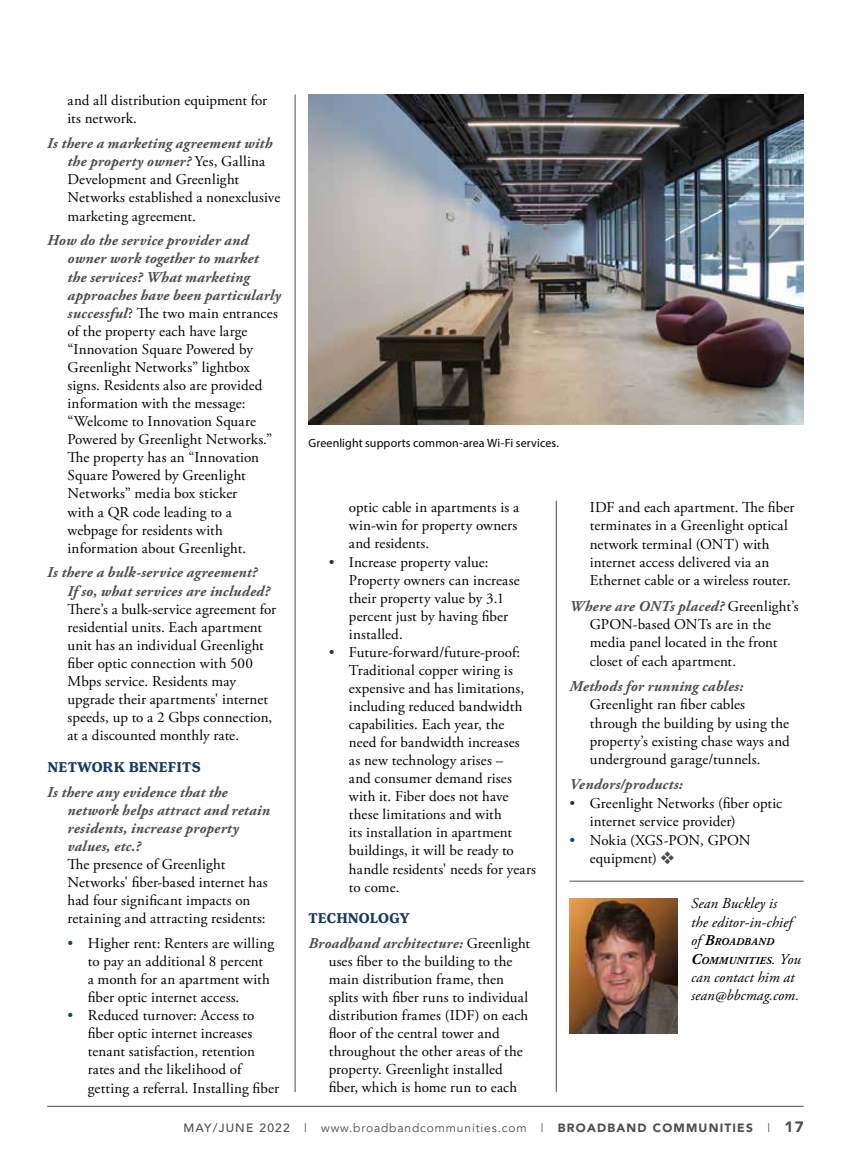
<style>
.page{position:relative;width:851px;height:1161px;background:#fff}
.page>*{position:absolute;margin:0;border:0;box-sizing:border-box;transform-origin:0 0}
.t1{font:15px/18.1px "Adobe Garamond Pro";letter-spacing:.01em;color:#000}
.t2{font:italic 700 15px/18.1px "Adobe Garamond Pro";letter-spacing:.015em;color:#4d4d4f}
.t3{font:italic 15px/18.3px "Adobe Garamond Pro";letter-spacing:.005em;color:#000}
.t4{font:700 15px "Henriette";letter-spacing:.005em;color:#173a64}
.t5{font:12px "Avenir";letter-spacing:.07em;color:#4d4d4f}
.t6{font:12px "Myriad Pro";letter-spacing:.01em;color:#000}
.t7{font:italic 700 10.5px/18.5px "Adobe Garamond Pro";letter-spacing:.025em;color:#000}
.s1{font-weight:700;font-style:italic;color:#4d4d4f}
.s2{color:#173a64}
.s3{color:#4d4d4f}
.s4{font-weight:400;font-size:15px}
.s5{font-size:15px}
.s6{font-weight:500}
.s7{font-weight:900}
.s8{font-weight:900;font-size:15px}
</style>
<div class="page">
<hr style="left:47px;top:1106px;width:756px;height:1px;background:#4d4d4f">
<hr style="left:556px;top:501px;width:1px;height:591px;background:#4d4d4f">
<hr style="left:295px;top:94px;width:1px;height:998px;background:#4d4d4f">
<hr style="left:569px;top:881px;width:234px;height:1px;background:#4d4d4f">
<img style="left:569px;top:899px;width:108px;height:135px">
<img style="left:308px;top:94px;width:495px;height:331px">
<p class="t1" style="left:68px;top:92px;width:201px">and all distribution equipment for its network.</p>
<p class="t1" style="left:68px;top:135px;width:214px;text-indent:-20px"><span class="s1">Is there a marketing agreement with the property owner?</span> Yes, Gallina<br>Development and Greenlight<br>Networks established a nonexclusive marketing agreement.</p>
<p class="t1" style="left:68px;top:232px;width:215px;text-indent:-20px"><span class="s1">How do the service provider and owner work together to market the services? What marketing approaches have been particularly successful</span>? The two main entrances of the property each have large “Innovation Square Powered by<br>Greenlight Networks” lightbox signs. Residents also are provided information with the message: “Welcome to Innovation Square<br>Powered by Greenlight Networks.”<br>The property has an “Innovation<br>Square Powered by Greenlight<br>Networks” media box sticker<br>with a QR code leading to a webpage for residents with information about Greenlight.</p>
<p class="t2" style="left:68px;top:564px;width:203px;text-indent:-20px">Is there a bulk-service agreement?<br>If so, what services are included?</p>
<p class="t1" style="left:68px;top:600px;width:210px">There’s a bulk-service agreement for residential units. Each apartment unit has an individual Greenlight fiber optic connection with 500<br>Mbps service. Residents may upgrade their apartments' internet speeds, up to a 2 Gbps connection, at a discounted monthly rate.</p>
<p class="t4" style="left:47px;top:758px;width:155px">NETWORK BENEFITS</p>
<p class="t2" style="left:68px;top:783px;width:204px;text-indent:-20px">Is there any evidence that the network helps attract and retain residents, increase property values, etc.?</p>
<p class="t1" style="left:68px;top:856px;width:202px">The presence of Greenlight Networks' fiber-based internet has had four significant impacts on retaining and attracting residents:</p>
<p class="t1" style="left:88px;top:935px;width:188px;text-indent:-20px"><span class="s2">•</span> Higher rent: Renters are willing to pay an additional 8 percent<br>a month for an apartment with fiber optic internet access.</p>
<p class="t1" style="left:88px;top:1007px;width:193px;text-indent:-20px"><span class="s2">•</span> Reduced turnover: Access to fiber optic internet increases tenant satisfaction, retention rates and the likelihood of getting a referral. Installing fiber</p>
<p class="t6" style="left:308px;top:436px;width:252px">Greenlight supports common-area Wi-Fi services.</p>
<p class="t1" style="left:349px;top:499px;width:172px">optic cable in apartments is a win-win for property owners and residents.</p>
<p class="t1" style="left:349px;top:553px;width:172px;text-indent:-20px"><span class="s2">•</span> Increase property value:<br>Property owners can increase their property value by 3.1 percent just by having fiber installed.</p>
<p class="t1" style="left:349px;top:644px;width:189px;text-indent:-20px"><span class="s2">•</span> Future-forward/future-proof:<br>Traditional copper wiring is expensive and has limitations, including reduced bandwidth capabilities. Each year, the<br>need for bandwidth increases<br>as new technology arises –<br>and consumer demand rises with it. Fiber does not have these limitations and with<br>its installation in apartment buildings, it will be ready to handle residents' needs for years to come.</p>
<p class="t4" style="left:308px;top:909px;width:102px">TECHNOLOGY</p>
<p class="t1" style="left:329px;top:935px;width:203px;text-indent:-20px"><span class="s1">Broadband architecture:</span> Greenlight uses fiber to the building to the main distribution frame, then splits with fiber runs to individual distribution frames (IDF) on each floor of the central tower and throughout the other areas of the property. Greenlight installed fiber, which is home run to each</p>
<p class="t1" style="left:590px;top:499px;width:206px">IDF and each apartment. The fiber terminates in a Greenlight optical network terminal (ONT) with internet access delivered via an Ethernet cable or a wireless router.</p>
<p class="t1" style="left:590px;top:597px;width:210px;text-indent:-20px"><span class="s1">Where are ONTs placed?</span> Greenlight’s<br>GPON-based ONTs are in the media panel located in the front closet of each apartment.</p>
<p class="t2" style="left:569px;top:677px;width:175px">Methods for running cables:</p>
<p class="t1" style="left:590px;top:696px;width:201px">Greenlight ran fiber cables through the building by using the property’s existing chase ways and underground garage/tunnels.</p>
<p class="t2" style="left:569px;top:776px;width:115px">Vendors/products:</p>
<p class="t1" style="left:590px;top:794px;width:194px;text-indent:-20px"><span class="s2">•</span> Greenlight Networks (fiber optic internet service provider)</p>
<p class="t1" style="left:590px;top:831px;width:162px;text-indent:-20px"><span class="s2">•</span> Nokia (XGS-PON, GPON equipment) <span class="s3">❖</span></p>
<p class="t3" style="left:691px;top:895px;width:103px">Sean Buckley is the editor-in-chief</p>
<p class="t7" style="left:691px;top:933px;width:111px"><span class="s4">of</span> <span class="s5">B</span>ROADBAND<br><span class="s5">C</span>OMMUNITIES<span class="s4">. You</span></p>
<p class="t3" style="left:691px;top:968px;width:110px">can contact him at sean@bbcmag.com.</p>
<p class="t5" style="left:183px;top:1121px;width:621px"><span class="s6">MAY/JUNE 2022</span> | www.broadbandcommunities.com | <span class="s7">BROADBAND COMMUNITIES</span> | <span class="s8">17</span></p>
</div>
